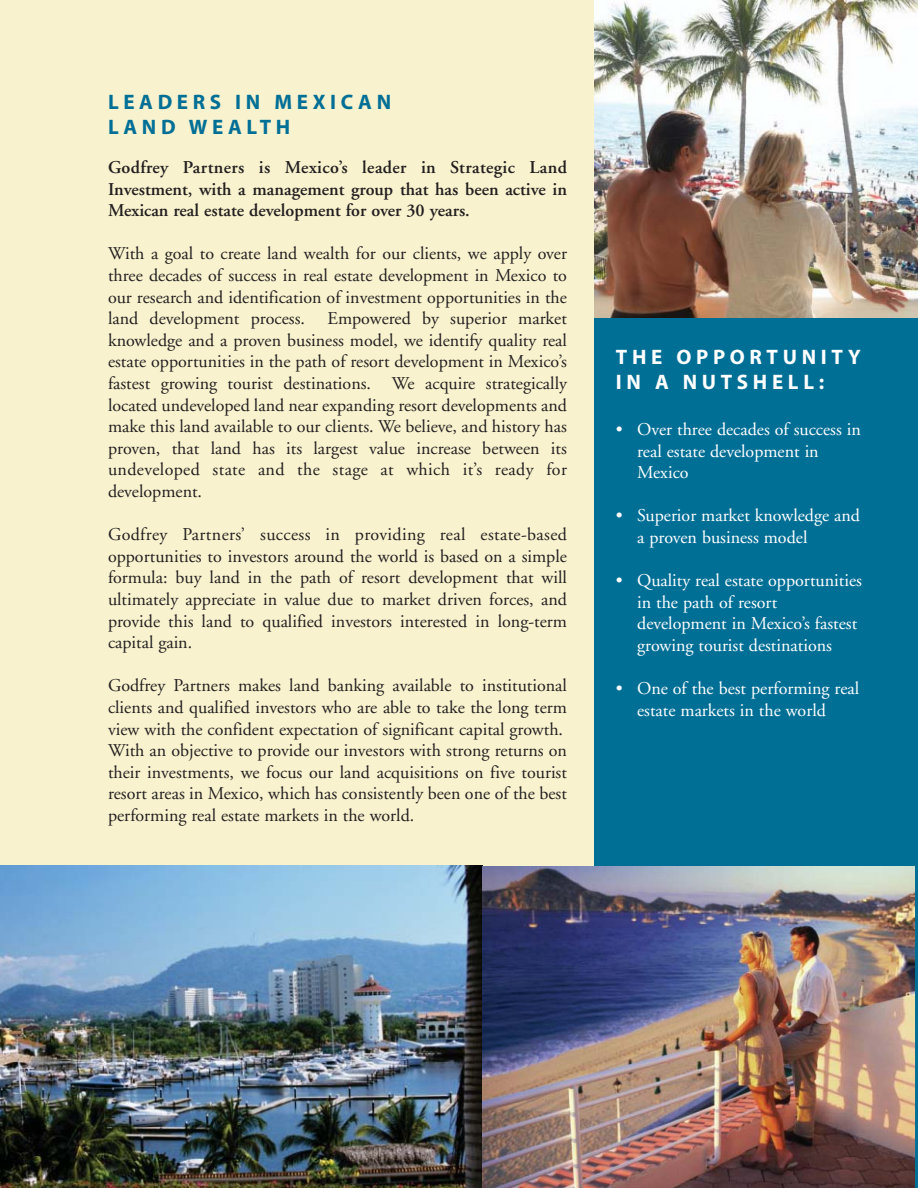
<style>
.page{position:relative;width:918px;height:1188px;background:#fff}
.page>*{position:absolute;margin:0;border:0;box-sizing:border-box;transform-origin:0 0}
.t1{font:700 21px/25.2px "Myriad";letter-spacing:.22em;color:#fff}
.t2{font:700 21px/25.2px "Myriad";letter-spacing:.22em;color:#006f96}
.t3{font:18px/21.6px "Adobe Garamond";color:#231f20;text-align:justify}
.t4{font:18px/21.6px "Adobe Garamond";color:#fff}
.t5{font:600 18px/21.6px "Adobe Garamond";color:#231f20;text-align:justify}
</style>
<div class="page">
<div style="left:0;top:0;width:594px;height:1188px;background:#f8f2ce"></div>
<div style="left:594px;top:0;width:324px;height:1188px;background:#006f96"></div>
<img style="left:594px;top:0;width:324px;height:317px">
<img style="left:0;top:865px;width:483px;height:323px">
<img style="left:483px;top:867px;width:432px;height:321px">
<p class="t2" style="left:108px;top:91px;width:285px">LEADERS IN MEXICAN<br>LAND WEALTH</p>
<p class="t5" style="left:108px;top:158px;width:461px">Godfrey Partners is Mexico’s leader in Strategic Land Investment, with a management group that has been active in Mexican real estate development for over 30 years.</p>
<p class="t3" style="left:108px;top:245px;width:461px">With a goal to create land wealth for our clients, we apply over three decades of success in real estate development in Mexico to our research and identification of investment opportunities in the land development process.</p>
<p class="t3" style="left:108px;top:309px;width:461px;text-indent:220px">Empowered by superior market knowledge and a proven business model, we identify quality real estate opportunities in the path of resort development in Mexico’s fastest growing tourist destinations. We acquire strategically located undeveloped land near expanding resort developments and make this land available to our clients. We believe, and history has proven, that land has its largest value increase between its undeveloped state and the stage at which it’s ready for development.</p>
<p class="t3" style="left:108px;top:525px;width:461px">Godfrey Partners’ success in providing real estate-based opportunities to investors around the world is based on a simple formula: buy land in the path of resort development that will ultimately appreciate in value due to market driven forces, and provide this land to qualified investors interested in long-term capital gain.</p>
<p class="t3" style="left:108px;top:677px;width:461px;text-align:left">Godfrey Partners makes land banking available to institutional clients and qualified investors who are able to take the long term view with the confident expectation of significant capital growth.<br>With an objective to provide our investors with strong returns on their investments, we focus our land acquisitions on five tourist resort areas in Mexico, which has consistently been one of the best performing real estate markets in the world.</p>
<p class="t1" style="left:616px;top:346px;width:247px">THE OPPORTUNITY<br>IN A NUTSHELL:</p>
<p class="t4" style="left:637px;top:420px;width:225px;text-indent:-21px">• Over three decades of success in real estate development in<br>Mexico</p>
<p class="t4" style="left:637px;top:507px;width:224px;text-indent:-21px">• Superior market knowledge and a proven business model</p>
<p class="t4" style="left:637px;top:571px;width:226px;text-indent:-21px">• Quality real estate opportunities in the path of resort development in Mexico’s fastest growing tourist destinations</p>
<p class="t4" style="left:637px;top:679px;width:224px;text-indent:-21px">• One of the best performing real estate markets in the world</p>
</div>
